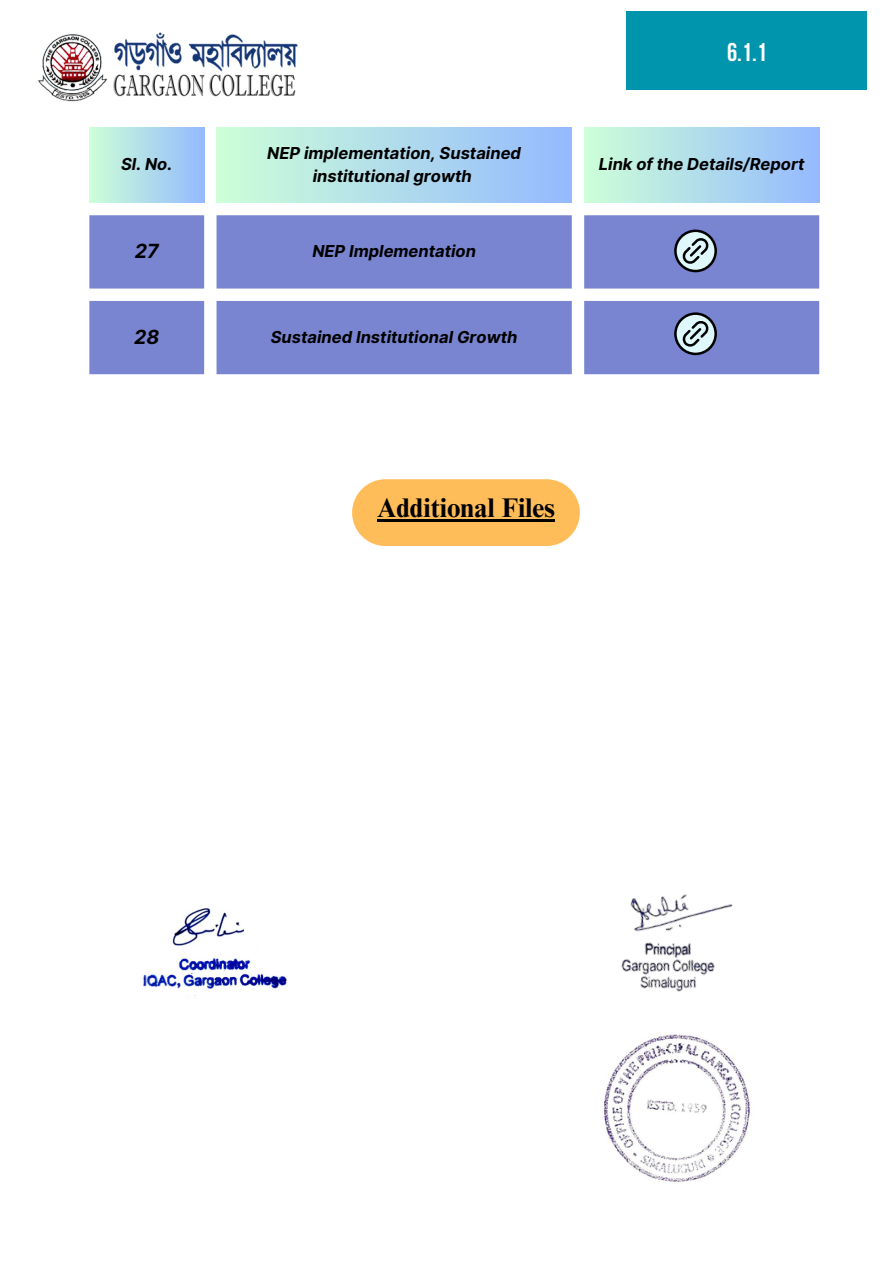
<style>
.page{position:relative;width:894px;height:1264px;background:#fff}
.page>*{position:absolute;margin:0;border:0;box-sizing:border-box;transform-origin:0 0}
.t1{font:700 27px "Times NRMT Pro";color:#000}
.t2{font:700 25.65px "Bebas Neue";color:#fff}
.t3{font:italic 700 19.5px "Inter";color:#000}
.t4{font:italic 700 16.5px/22.5px "Inter";color:#000;text-align:center}
</style>
<div class="page">
<img style="left:115px;top:32px;width:182px;height:65px">
<img style="left:37px;top:34px;width:78px;height:68px">
<div style="left:626px;top:11px;width:240px;height:78px;background:#0094ad"></div>
<svg style="left:89px;top:215px;width:730px;height:159px;background:#8892d5"></svg>
<div style="left:89px;top:127px;width:115px;height:76px;background:linear-gradient(to right,#cdffd8,#95bafe)"></div>
<div style="left:216px;top:127px;width:355px;height:76px;background:linear-gradient(to right,#cdffd8,#95baff)"></div>
<div style="left:584px;top:127px;width:235px;height:76px;background:linear-gradient(to right,#cdffd8,#95baff)"></div>
<svg style="left:674px;top:312px;width:42px;height:43px;background:#8a9aac"></svg>
<img style="left:621px;top:894px;width:112px;height:98px">
<img style="left:143px;top:950px;width:145px;height:46px">
<img style="left:172px;top:908px;width:71px;height:38px">
<img style="left:604px;top:1034px;width:146px;height:148px">
<svg style="left:674px;top:229px;width:42px;height:43px;background:#8b9aac"></svg>
<div style="left:352px;top:479px;width:227px;height:67px;background:#ffbd59;border-radius:33px"></div>
<hr style="left:377px;top:519px;width:177px;height:3px;background:#000">
<p class="t2" style="left:726px;top:42px;width:41px">6.1.1</p>
<p class="t4" style="left:121px;top:153px;width:53px">Sl. No.</p>
<h1 class="t4" style="left:267px;top:142px;width:255px">NEP implementation, Sustained institutional growth</h1>
<p class="t4" style="left:598px;top:153px;width:207px">Link of the Details/Report</p>
<p class="t3" style="left:135px;top:239px;width:25px">27</p>
<p class="t4" style="left:312px;top:240px;width:165px">NEP Implementation</p>
<p class="t3" style="left:134px;top:325px;width:27px">28</p>
<p class="t4" style="left:271px;top:325px;width:248px">Sustained Institutional Growth</p>
<h2 class="t1" style="left:377px;top:498px;width:179px">Additional Files</h2>
</div>
